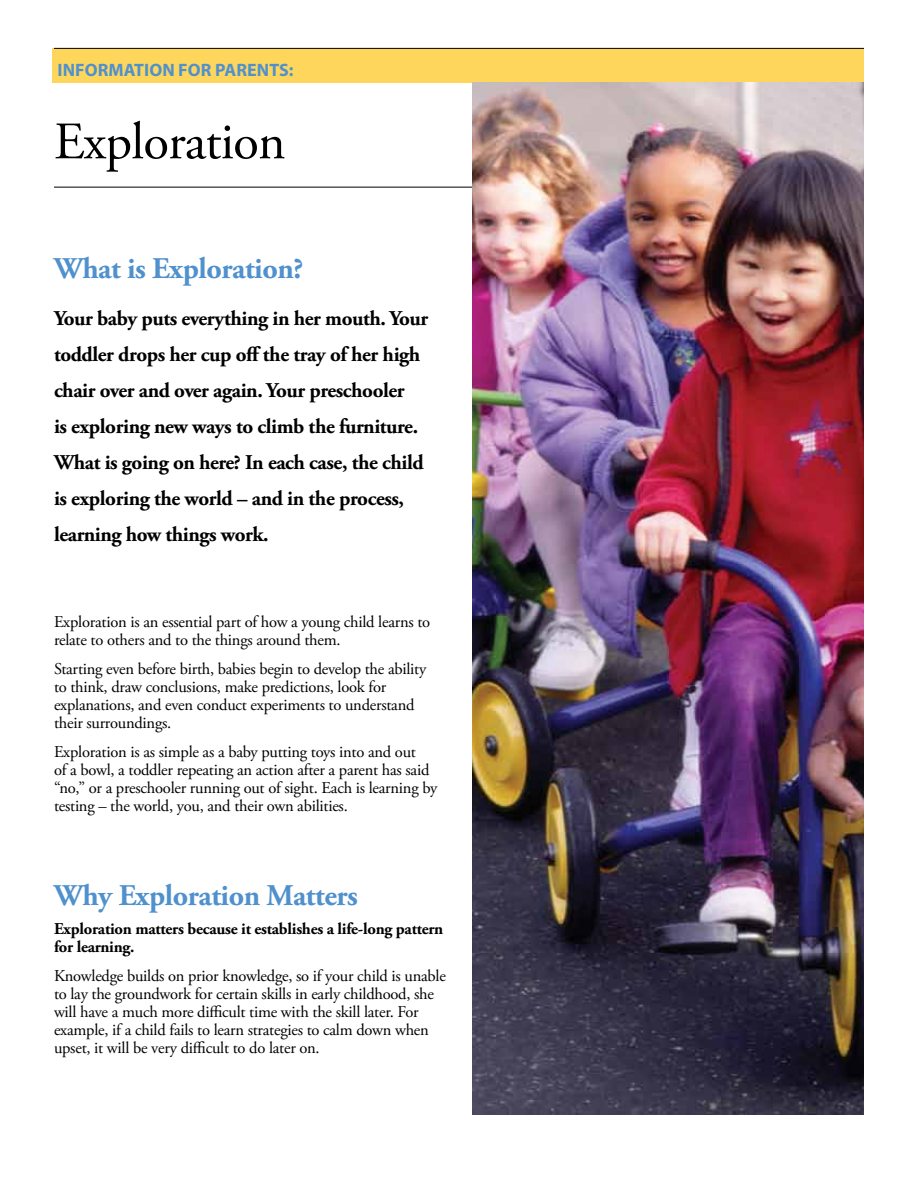
<style>
.page{position:relative;width:918px;height:1188px;background:#fff}
.page>*{position:absolute;margin:0;border:0;box-sizing:border-box;transform-origin:0 0}
.t1{font:52.5px "Adobe Garamond Pro";letter-spacing:-.015em;color:#000}
.t2{font:700 30px "Adobe Garamond Pro";letter-spacing:-.015em;color:#5091cd}
.t3{font:700 21px/36px "Adobe Garamond Pro";letter-spacing:-.02em;color:#000}
.t4{font:700 18px "Myriad Pro";letter-spacing:.005em;color:#5091cd}
.t5{font:16.5px/18px "Adobe Garamond Pro";letter-spacing:-.015em;color:#000}
.t6{font:700 16.5px/18px "Adobe Garamond Pro";letter-spacing:-.015em;color:#000}
</style>
<div class="page">
<div style="left:52px;top:48px;width:812px;height:34px;background:#ffd65c"></div>
<hr style="left:54px;top:48px;width:810px;height:1px;background:#000">
<hr style="left:54px;top:187px;width:810px;height:1px;background:#000">
<img style="left:472px;top:82px;width:392px;height:1033px">
<p class="t4" style="left:58px;top:58px;width:237px">INFORMATION FOR PARENTS:</p>
<h1 class="t1" style="left:54px;top:110px;width:233px">Exploration</h1>
<h2 class="t2" style="left:54px;top:251px;width:251px">What is Exploration?</h2>
<p class="t3" style="left:54px;top:301px;width:376px">Your baby puts everything in her mouth. Your toddler drops her cup off the tray of her high chair over and over again. Your preschooler<br>is exploring new ways to climb the furniture.<br>What is going on here? In each case, the child is exploring the world – and in the process, learning how things work.</p>
<p class="t5" style="left:54px;top:614px;width:378px">Exploration is an essential part of how a young child learns to relate to others and to the things around them.</p>
<p class="t5" style="left:54px;top:661px;width:374px">Starting even before birth, babies begin to develop the ability to think, draw conclusions, make predictions, look for explanations, and even conduct experiments to understand their surroundings.</p>
<p class="t5" style="left:54px;top:743px;width:385px">Exploration is as simple as a baby putting toys into and out<br>of a bowl, a toddler repeating an action after a parent has said “no,” or a preschooler running out of sight. Each is learning by testing – the world, you, and their own abilities.</p>
<h2 class="t2" style="left:54px;top:878px;width:305px">Why Exploration Matters</h2>
<p class="t6" style="left:54px;top:920px;width:391px">Exploration matters because it establishes a life-long pattern for learning.</p>
<p class="t5" style="left:54px;top:967px;width:393px">Knowledge builds on prior knowledge, so if your child is unable to lay the groundwork for certain skills in early childhood, she will have a much more difficult time with the skill later. For example, if a child fails to learn strategies to calm down when upset, it will be very difficult to do later on.</p>
</div>
